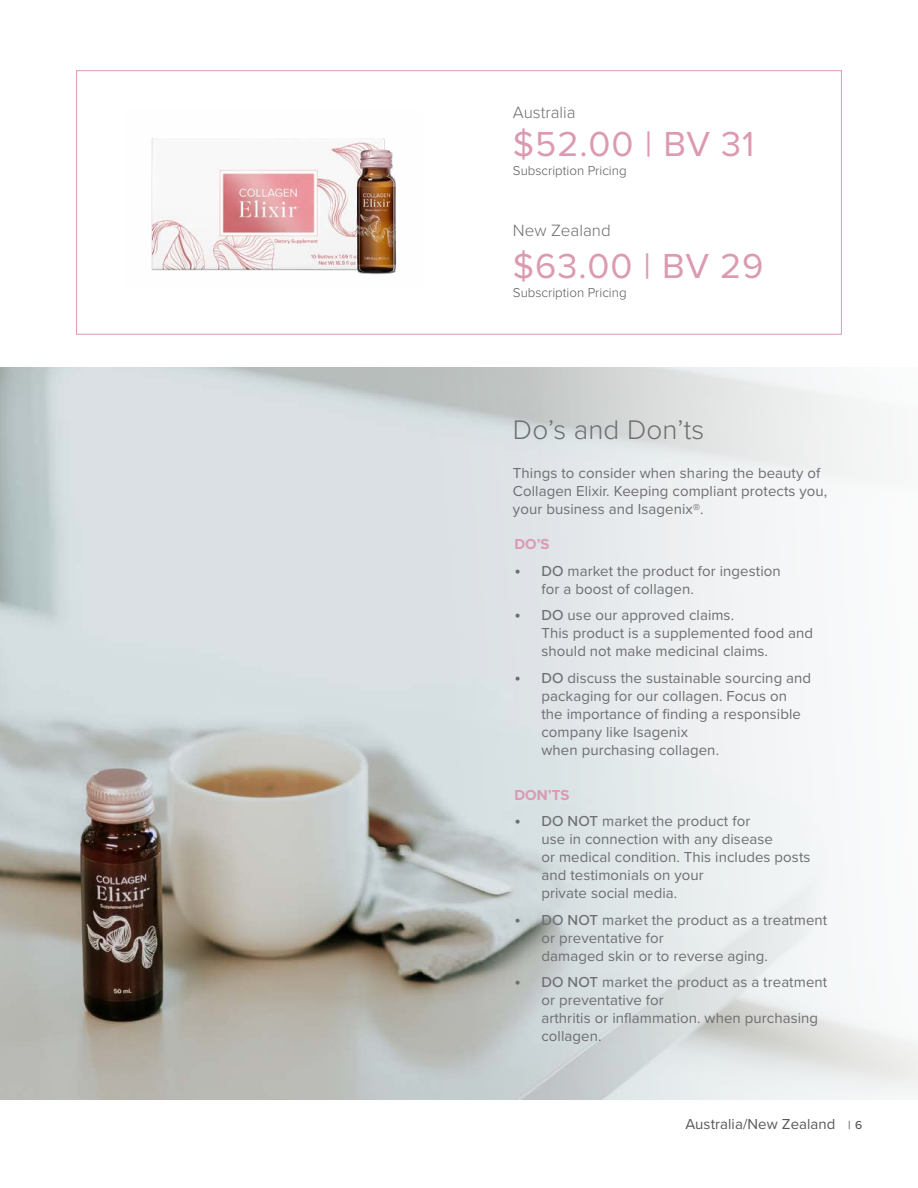
<style>
.page{position:relative;width:918px;height:1188px;background:#fff}
.page>*{position:absolute;margin:0;border:0;box-sizing:border-box;transform-origin:0 0}
.t1{font:36px "Proxima Nova";letter-spacing:.025em;color:#db9ab1}
.t2{font:300 27.9px "Proxima Nova";letter-spacing:.005em;color:#6d6e71}
.t3{font:300 16.95px "Proxima Nova";color:#6d6e71}
.t4{font:15px/18px "Proxima Nova";letter-spacing:.005em;color:#6d6e71}
.t5{font:15px "Proxima Nova";letter-spacing:.005em;color:#58595b}
.t6{font:700 15px "Proxima Nova";letter-spacing:.005em;color:#db9ab1}
.t7{font:300 13.35px "Proxima Nova";color:#58595b}
.s1{font-weight:500;font-size:18px}
.s2{font-weight:500}
.s3{font-weight:500;font-size:12px}
</style>
<div class="page">
<img style="left:0;top:368px;width:459px;height:731px">
<svg style="left:459px;top:367px;width:459px;height:733px"></svg>
<img style="left:151px;top:138px;width:245px;height:136px">
<div style="left:76px;top:70px;width:766px;height:265px;border:1px solid #db9ab1"></div>
<p class="t3" style="left:513px;top:99px;width:64px">Australia</p>
<h1 class="t1" style="left:513px;top:117px;width:243px">$52.00 | BV 31</h1>
<p class="t7" style="left:513px;top:161px;width:115px">Subscription Pricing</p>
<p class="t3" style="left:513px;top:218px;width:99px">New Zealand</p>
<h1 class="t1" style="left:513px;top:239px;width:252px">$63.00 | BV 29</h1>
<p class="t7" style="left:513px;top:283px;width:115px">Subscription Pricing</p>
<h2 class="t2" style="left:513px;top:409px;width:193px">Do’s and Don’ts</h2>
<p class="t4" style="left:513px;top:463px;width:316px">Things to consider when sharing the beauty of<br>Collagen Elixir. Keeping compliant protects you, your business and Isagenix®.</p>
<p class="t6" style="left:514px;top:533px;width:37px">DO’S</p>
<p class="t4" style="left:541px;top:561px;width:241px;text-indent:-27px"><span class="s1">•</span> <span class="s2">DO</span> market the product for ingestion for a boost of collagen.</p>
<p class="t4" style="left:541px;top:606px;width:273px;text-indent:-27px"><span class="s1">•</span> <span class="s2">DO</span> use our approved claims.<br>This product is a supplemented food and should not make medicinal claims.</p>
<p class="t4" style="left:541px;top:668px;width:271px;text-indent:-27px"><span class="s1">•</span> <span class="s2">DO</span> discuss the sustainable sourcing and packaging for our collagen. Focus on the importance of finding a responsible company like Isagenix<br>when purchasing collagen.</p>
<p class="t6" style="left:514px;top:783px;width:57px">DON’TS</p>
<p class="t4" style="left:541px;top:812px;width:270px;text-indent:-27px"><span class="s1">•</span> <span class="s2">DO NOT</span> market the product for<br>use in connection with any disease<br>or medical condition. This includes posts and testimonials on your<br>private social media.</p>
<p class="t4" style="left:541px;top:910px;width:287px;text-indent:-27px"><span class="s1">•</span> <span class="s2">DO NOT</span> market the product as a treatment or preventative for<br>damaged skin or to reverse aging.</p>
<p class="t4" style="left:541px;top:973px;width:287px;text-indent:-27px"><span class="s1">•</span> <span class="s2">DO NOT</span> market the product as a treatment or preventative for<br>arthritis or inflammation. when purchasing collagen.</p>
<p class="t5" style="left:686px;top:1113px;width:178px">Australia/New Zealand <span class="s3">| 6</span></p>
</div>
